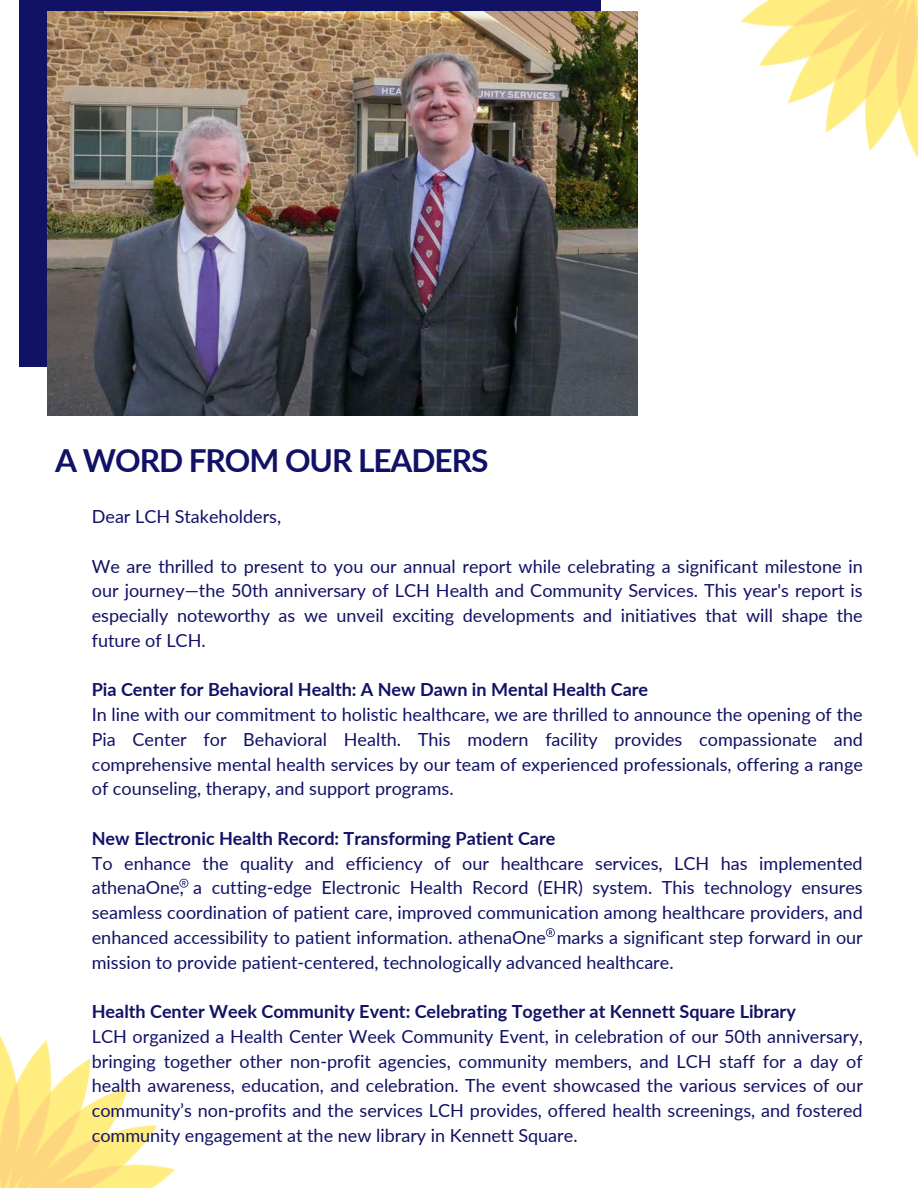
<style>
.page{position:relative;width:918px;height:1188px;background:#fff}
.page>*{position:absolute;margin:0;border:0;box-sizing:border-box;transform-origin:0 0}
.t1{font:700 31.65px "Lato";letter-spacing:-.035em;color:#116}
.t2{font:18px/24.8px "Lato";color:#116;text-align:justify}
.t3{font:700 18px "Lato";color:#116}
</style>
<div class="page">
<div style="left:19px;top:0;width:582px;height:366px;background:#116"></div>
<img style="left:47px;top:12px;width:591px;height:404px">
<img style="left:0;top:1035px;width:175px;height:153px">
<img style="left:741px;top:0;width:177px;height:158px">
<svg style="left:179px;top:879px;width:9px;height:9px"></svg>
<svg style="left:546px;top:928px;width:9px;height:9px"></svg>
<p class="t1" style="left:55px;top:441px;width:435px">A WORD FROM OUR LEADERS</p>
<p class="t2" style="left:92px;top:504px;width:191px">Dear LCH Stakeholders,</p>
<p class="t2" style="left:92px;top:553px;width:773px">We are thrilled to present to you our annual report while celebrating a significant milestone in our journey—the 50th anniversary of LCH Health and Community Services. This year's report is especially noteworthy as we unveil exciting developments and initiatives that will shape the future of LCH.</p>
<p class="t3" style="left:92px;top:679px;width:558px">Pia Center for Behavioral Health: A New Dawn in Mental Health Care</p>
<p class="t2" style="left:92px;top:702px;width:773px">In line with our commitment to holistic healthcare, we are thrilled to announce the opening of the Pia Center for Behavioral Health. This modern facility provides compassionate and comprehensive mental health services by our team of experienced professionals, offering a range of counseling, therapy, and support programs.</p>
<p class="t3" style="left:92px;top:827px;width:465px">New Electronic Health Record: Transforming Patient Care</p>
<p class="t2" style="left:92px;top:850px;width:773px">To enhance the quality and efficiency of our healthcare services, LCH has implemented athenaOne, a cutting-edge Electronic Health Record (EHR) system. This technology ensures seamless coordination of patient care, improved communication among healthcare providers, and enhanced accessibility to patient information. athenaOne marks a significant step forward in our mission to provide patient-centered, technologically advanced healthcare.</p>
<p class="t3" style="left:92px;top:1000px;width:706px">Health Center Week Community Event: Celebrating Together at Kennett Square Library</p>
<p class="t2" style="left:92px;top:1024px;width:773px">LCH organized a Health Center Week Community Event, in celebration of our 50th anniversary, bringing together other non-profit agencies, community members, and LCH staff for a day of health awareness, education, and celebration. The event showcased the various services of our community’s non-profits and the services LCH provides, offered health screenings, and fostered community engagement at the new library in Kennett Square.</p>
</div>
